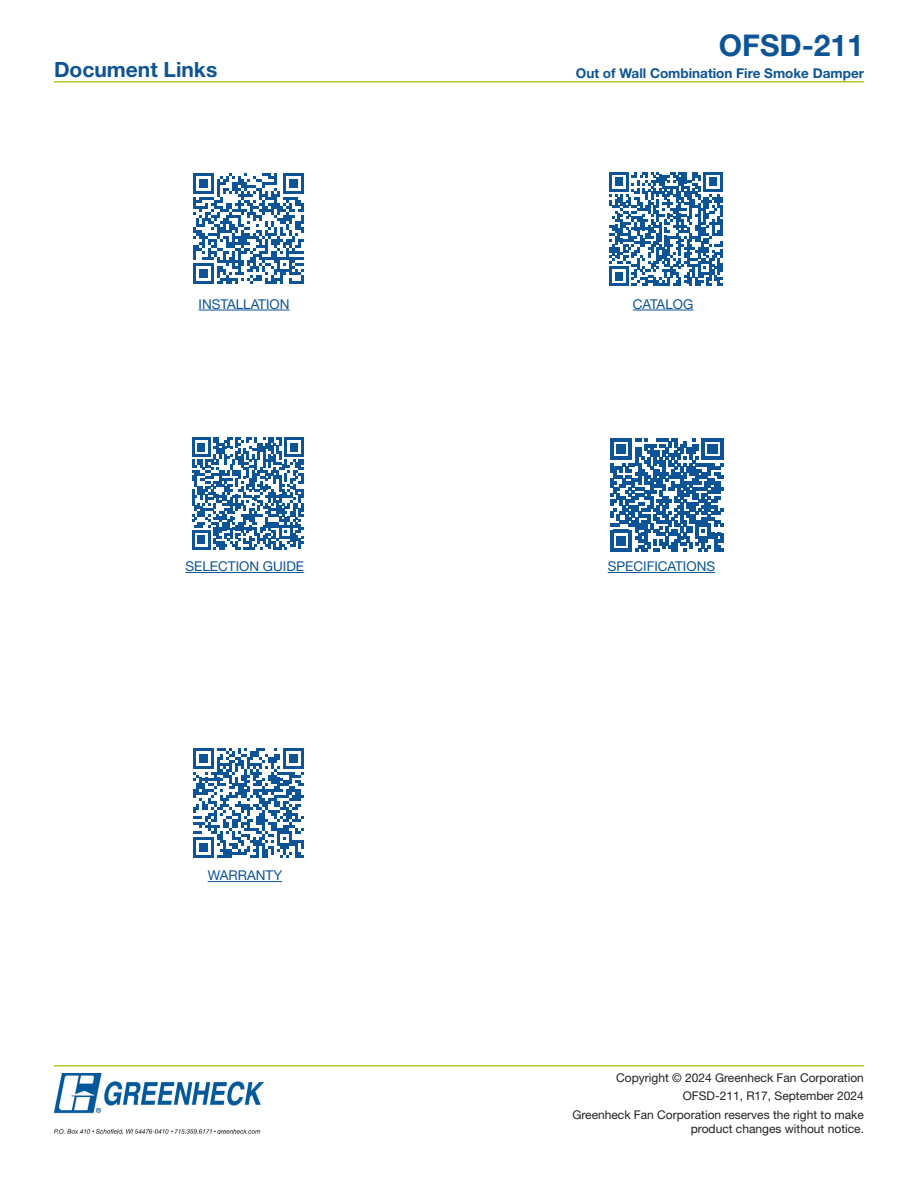
<style>
.page{position:relative;width:918px;height:1188px;background:#fff}
.page>*{position:absolute;margin:0;border:0;box-sizing:border-box;transform-origin:0 0}
.t1{font:700 30px "Helvetica Neue LT Std";color:#0d5496}
.Subheading{font:700 21px "Helvetica Neue LT Std";color:#0d5496}
.Body{font:13.5px "Helvetica Neue LT Std";color:#0d5496}
.t2{font:700 13.5px "Helvetica Neue LT Std";color:#0d5496}
.t3{font:12px/18.8px "Helvetica Neue LT Std";color:#231f20;text-align:right}
</style>
<div class="page">
<hr style="left:608px;top:572px;width:107px;height:1px;background:#0d5496">
<hr style="left:633px;top:310px;width:60px;height:1px;background:#0d5496">
<hr style="left:199px;top:310px;width:91px;height:1px;background:#0d5496">
<hr style="left:208px;top:881px;width:74px;height:1px;background:#0d5496">
<hr style="left:185px;top:572px;width:119px;height:1px;background:#0d5496">
<svg style="left:193px;top:173px;width:111px;height:111px"></svg>
<svg style="left:609px;top:172px;width:114px;height:114px"></svg>
<svg style="left:192px;top:437px;width:112px;height:112px"></svg>
<svg style="left:611px;top:439px;width:112px;height:112px"></svg>
<svg style="left:193px;top:748px;width:111px;height:110px"></svg>
<hr style="left:54px;top:81px;width:810px;height:1px;background:#b5c527">
<hr style="left:54px;top:1065px;width:810px;height:1px;background:#b5c527">
<img style="left:54px;top:1073px;width:210px;height:61px">
<p class="Subheading" style="left:54px;top:56px;width:165px">Document Links</p>
<h1 class="t1" style="left:719px;top:27px;width:147px">OFSD-211</h1>
<p class="t2" style="left:576px;top:65px;width:290px">Out of Wall Combination Fire Smoke Damper</p>
<p class="Body" style="left:199px;top:296px;width:93px">INSTALLATION</p>
<p class="Body" style="left:633px;top:296px;width:62px">CATALOG</p>
<p class="Body" style="left:185px;top:558px;width:120px">SELECTION GUIDE</p>
<p class="Body" style="left:208px;top:867px;width:76px">WARRANTY</p>
<p class="Body" style="left:608px;top:558px;width:109px">SPECIFICATIONS</p>
<p class="t3" style="left:572px;top:1068px;width:293px">Copyright © 2024 Greenheck Fan Corporation<br>OFSD-211, R17, September 2024<br>Greenheck Fan Corporation reserves the right to make</p>
<p class="t3" style="left:691px;top:1120px;width:175px">product changes without notice.</p>
</div>
